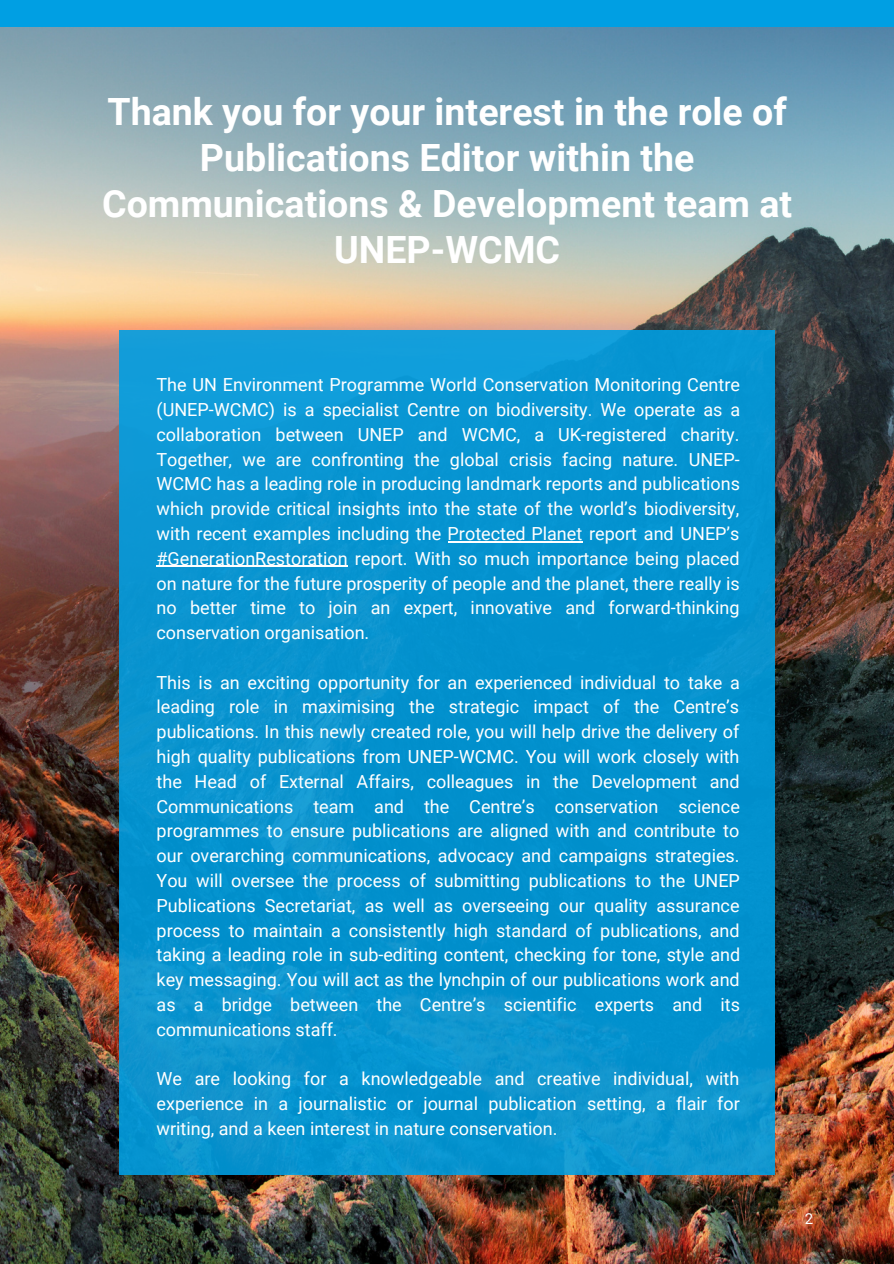
<style>
.page{position:relative;width:894px;height:1264px;background:#fff}
.page>*{position:absolute;margin:0;border:0;box-sizing:border-box;transform-origin:0 0}
.t1{font:700 37.5px/46.2px "Roboto";color:#fff;text-align:center}
.t2{font:18px/24.8px "Roboto";color:#fff;text-align:justify}
.t3{font:15px "Roboto";color:#fff}
</style>
<div class="page">
<img style="left:0;top:27px;width:893px;height:1236px">
<div style="left:0;top:0;width:893px;height:27px;background:#009fe3"></div>
<div style="left:119px;top:330px;width:655px;height:844px;background:linear-gradient(to right,#0c95d1,#0392cf)"></div>
<hr style="left:447px;top:541px;width:135px;height:1px;background:#fff">
<hr style="left:156px;top:566px;width:192px;height:1px;background:#fff">
<p class="t1" style="left:102px;top:89px;width:691px">Thank you for your interest in the role of<br>Publications Editor within the<br>Communications &amp; Development team at<br>UNEP-WCMC</p>
<p class="t2" style="left:156px;top:373px;width:585px">The UN Environment Programme World Conservation Monitoring Centre (UNEP-WCMC) is a specialist Centre on biodiversity. We operate as a collaboration between UNEP and WCMC, a UK-registered charity.<br>Together, we are confronting the global crisis facing nature. UNEP-WCMC has a leading role in producing landmark reports and publications which provide critical insights into the state of the world’s biodiversity, with recent examples including the Protected Planet report and UNEP’s #GenerationRestoration report. With so much importance being placed on nature for the future prosperity of people and the planet, there really is no better time to join an expert, innovative and forward-thinking conservation organisation.</p>
<p class="t2" style="left:156px;top:670px;width:585px">This is an exciting opportunity for an experienced individual to take a leading role in maximising the strategic impact of the Centre’s publications. In this newly created role, you will help drive the delivery of high quality publications from UNEP-WCMC. You will work closely with the Head of External Affairs, colleagues in the Development and Communications team and the Centre’s conservation science programmes to ensure publications are aligned with and contribute to our overarching communications, advocacy and campaigns strategies.<br>You will oversee the process of submitting publications to the UNEP Publications Secretariat, as well as overseeing our quality assurance process to maintain a consistently high standard of publications, and taking a leading role in sub-editing content, checking for tone, style and key messaging. You will act as the lynchpin of our publications work and as a bridge between the Centre’s scientific experts and its communications staff.</p>
<p class="t2" style="left:156px;top:1066px;width:584px">We are looking for a knowledgeable and creative individual, with experience in a journalistic or journal publication setting, a flair for writing, and a keen interest in nature conservation.</p>
<p class="t3" style="left:804px;top:1209px;width:10px">2</p>
</div>
